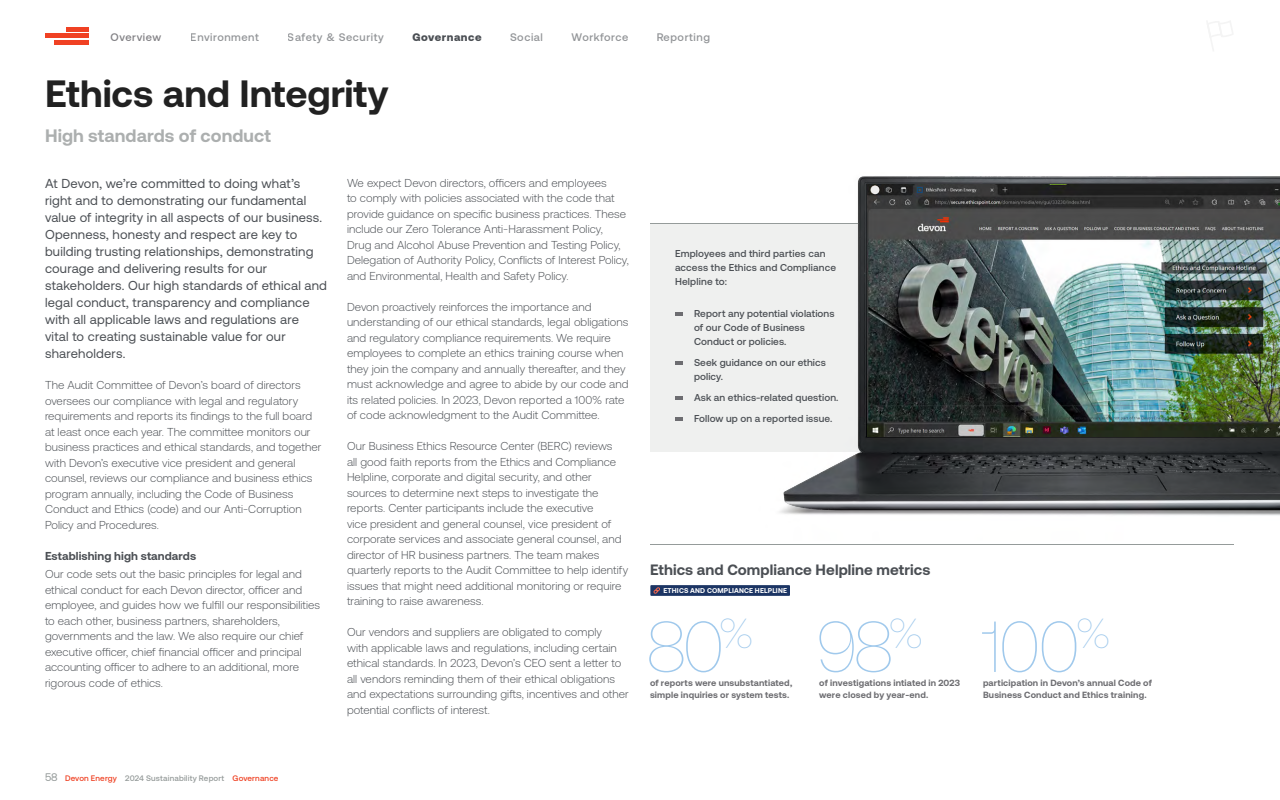
<style>
.page{position:relative;width:1280px;height:800px;background:#fff}
.page>*{position:absolute;margin:0;border:0;box-sizing:border-box;transform-origin:0 0}
.SR_-_Page_Subtitle{font:100 72px "Aeonik";letter-spacing:-.055em;color:#a0c9ec}
.SR_-_First_Page_Title_-_Large{font:700 38px "Aeonik";color:#212121}
.SR_-_Page_Subtitle-2{font:700 18px "Aeonik";letter-spacing:.005em;color:#acafaf}
.SR_-_Callout_Title{font:700 15px "Aeonik";letter-spacing:.005em;color:#4b4f54}
.SR_-_Intro_Copy{font:13px/17px "Aeonik";letter-spacing:.015em;color:#4b4f54}
.SR_-_Body_Copy{font:300 11.5px/15.5px "Aeonik";letter-spacing:.005em;color:#4b4f54}
.SR_-_Paragraph_Title{font:700 11.5px "Aeonik";letter-spacing:.01em;color:#4b4f54}
.t1{font:500 11px "Aeonik";letter-spacing:.05em;color:#4b4f54}
.t2{font:900 11px "Aeonik";letter-spacing:.05em;color:#4b4f54}
.t3{font:500 11px "Aeonik";letter-spacing:.05em;color:#838286}
.SR_-_Callout_Bulleted_List_1{font:500 10px/14px "Aeonik";letter-spacing:.01em;color:#4b4f54}
.SR_-_Callout_Sidebar_Body_-_Medium_10_14{font:500 10px/14px "Aeonik";letter-spacing:.015em;color:#4b4f54}
.SR_-_Statistic_-_Small_Text_-_Slate{font:700 9px/12px "Aeonik";letter-spacing:.015em;color:#6d6d71}
.t4{font:500 8px "Aeonik";letter-spacing:.02em;color:#959b9a}
.Body_copy_1{font:700 7px "Aeonik";letter-spacing:.02em;color:#fff}
.s1{font-weight:400;font-size:11px}
.s2{color:#ef4123}
</style>
<div class="page">
<div style="left:55px;top:40px;width:34px;height:5px;background:#f04123"></div>
<div style="left:66px;top:27px;width:23px;height:5px;background:#f04123"></div>
<hr style="left:45px;top:34px;width:44px;height:4px;background:#f04123">
<svg style="left:1207px;top:21px;width:26px;height:30px"></svg>
<img style="left:779px;top:176px;width:501px;height:340px">
<div style="left:650px;top:223px;width:233px;height:229px;background:#eff0ef"></div>
<hr style="left:650px;top:544px;width:584px;height:1px;background:#959b9a">
<div style="left:650px;top:585px;width:140px;height:11px;background:#1c3564"></div>
<svg style="left:653px;top:587px;width:7px;height:7px"></svg>
<hr style="left:650px;top:223px;width:267px;height:1px;background:#959b9a">
<svg style="left:675px;top:312px;width:8px;height:4px"></svg>
<svg style="left:675px;top:361px;width:8px;height:4px"></svg>
<svg style="left:675px;top:396px;width:8px;height:4px"></svg>
<svg style="left:675px;top:417px;width:8px;height:4px"></svg>
<img style="left:868px;top:185px;width:412px;height:252px">
<div style="left:871px;top:186px;width:8px;height:8px;background:#edecec;border-radius:50%"></div>
<p class="t3" style="left:111px;top:31px;width:52px">Overview</p>
<p class="t1" style="left:191px;top:31px;width:70px">Environment</p>
<p class="t1" style="left:288px;top:31px;width:97px">Safety &amp; Security</p>
<p class="t2" style="left:412px;top:31px;width:71px">Governance</p>
<p class="t1" style="left:510px;top:31px;width:34px">Social</p>
<p class="t1" style="left:572px;top:31px;width:58px">Workforce</p>
<p class="t1" style="left:656px;top:31px;width:55px">Reporting</p>
<p class="SR_-_First_Page_Title_-_Large" style="left:45px;top:72px;width:345px">Ethics and Integrity</p>
<p class="SR_-_Page_Subtitle-2" style="left:45px;top:125px;width:228px">High standards of conduct</p>
<p class="SR_-_Body_Copy" style="left:347px;top:175px;width:283px">We expect Devon directors, officers and employees<br>to comply with policies associated with the code that provide guidance on specific business practices. These include our Zero Tolerance Anti-Harassment Policy, Drug and Alcohol Abuse Prevention and Testing Policy, Delegation of Authority Policy, Conflicts of Interest Policy, and Environmental, Health and Safety Policy.</p>
<p class="SR_-_Body_Copy" style="left:347px;top:299px;width:283px">Devon proactively reinforces the importance and understanding of our ethical standards, legal obligations and regulatory compliance requirements. We require employees to complete an ethics training course when they join the company and annually thereafter, and they must acknowledge and agree to abide by our code and its related policies. In 2023, Devon reported a 100% rate of code acknowledgment to the Audit Committee.</p>
<p class="SR_-_Body_Copy" style="left:347px;top:439px;width:283px">Our Business Ethics Resource Center (BERC) reviews<br>all good faith reports from the Ethics and Compliance Helpline, corporate and digital security, and other sources to determine next steps to investigate the reports. Center participants include the executive<br>vice president and general counsel, vice president of corporate services and associate general counsel, and director of HR business partners. The team makes quarterly reports to the Audit Committee to help identify issues that might need additional monitoring or require training to raise awareness.</p>
<p class="SR_-_Body_Copy" style="left:347px;top:625px;width:283px">Our vendors and suppliers are obligated to comply<br>with applicable laws and regulations, including certain ethical standards. In 2023, Devon’s CEO sent a letter to all vendors reminding them of their ethical obligations and expectations surrounding gifts, incentives and other potential conflicts of interest.</p>
<p class="SR_-_Intro_Copy" style="left:45px;top:175px;width:284px">At Devon, we’re committed to doing what’s right and to demonstrating our fundamental value of integrity in all aspects of our business.<br>Openness, honesty and respect are key to building trusting relationships, demonstrating courage and delivering results for our stakeholders. Our high standards of ethical and legal conduct, transparency and compliance with all applicable laws and regulations are<br>vital to creating sustainable value for our shareholders.</p>
<p class="SR_-_Body_Copy" style="left:45px;top:377px;width:278px">The Audit Committee of Devon’s board of directors oversees our compliance with legal and regulatory requirements and reports its findings to the full board at least once each year. The committee monitors our business practices and ethical standards, and together with Devon’s executive vice president and general counsel, reviews our compliance and business ethics program annually, including the Code of Business Conduct and Ethics (code) and our Anti-Corruption Policy and Procedures.</p>
<p class="SR_-_Paragraph_Title" style="left:45px;top:549px;width:153px">Establishing high standards</p>
<p class="SR_-_Body_Copy" style="left:45px;top:566px;width:277px">Our code sets out the basic principles for legal and ethical conduct for each Devon director, officer and employee, and guides how we fulfill our responsibilities to each other, business partners, shareholders, governments and the law. We also require our chief executive officer, chief financial officer and principal accounting officer to adhere to an additional, more rigorous code of ethics.</p>
<p class="SR_-_Callout_Sidebar_Body_-_Medium_10_14" style="left:675px;top:247px;width:163px">Employees and third parties can access the Ethics and Compliance<br>Helpline to:</p>
<p class="SR_-_Callout_Bulleted_List_1" style="left:694px;top:307px;width:142px">Report any potential violations of our Code of Business<br>Conduct or policies.</p>
<p class="SR_-_Callout_Bulleted_List_1" style="left:694px;top:356px;width:134px">Seek guidance on our ethics policy.</p>
<p class="SR_-_Callout_Bulleted_List_1" style="left:694px;top:391px;width:146px">Ask an ethics-related question.</p>
<p class="SR_-_Callout_Bulleted_List_1" style="left:694px;top:412px;width:140px">Follow up on a reported issue.</p>
<p class="SR_-_Callout_Title" style="left:650px;top:561px;width:282px">Ethics and Compliance Helpline metrics</p>
<p class="Body_copy_1" style="left:664px;top:587px;width:125px">ETHICS AND COMPLIANCE HELPLINE</p>
<p class="SR_-_Page_Subtitle" style="left:646px;top:607px;width:110px">80<sup>%</sup></p>
<p class="SR_-_Statistic_-_Small_Text_-_Slate" style="left:650px;top:677px;width:144px">of reports were unsubstantiated, simple inquiries or system tests.</p>
<p class="SR_-_Page_Subtitle" style="left:816px;top:607px;width:110px">98<sup>%</sup></p>
<p class="SR_-_Statistic_-_Small_Text_-_Slate" style="left:819px;top:677px;width:142px">of investigations intiated in 2023 were closed by year-end.</p>
<p class="SR_-_Page_Subtitle" style="left:982px;top:607px;width:131px">100<sup>%</sup></p>
<p class="SR_-_Statistic_-_Small_Text_-_Slate" style="left:983px;top:677px;width:171px">participation in Devon’s annual Code of<br>Business Conduct and Ethics training.</p>
<p class="t4" style="left:45px;top:774px;width:235px"><span class="s1">58</span> <span class="s2">Devon Energy</span> 2024 Sustainability Report <span class="s2">Governance</span></p>
</div>
